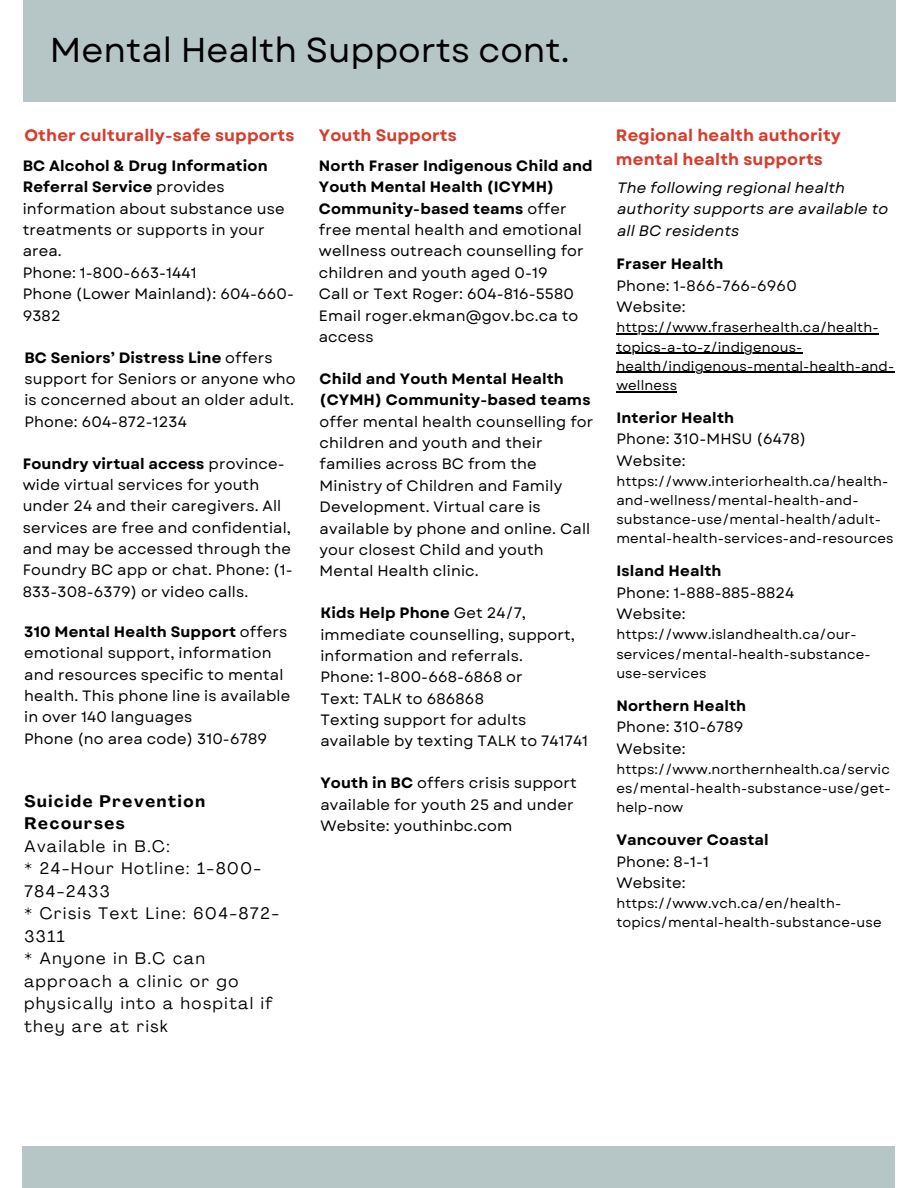
<style>
.page{position:relative;width:918px;height:1188px;background:#fff}
.page>*{position:absolute;margin:0;border:0;box-sizing:border-box;transform-origin:0 0}
.t1{font:34.5px "Garet";color:#000}
.t2{font:16.5px/22.5px "Agrandir";letter-spacing:.1em;color:#000}
.t3{font:700 16.5px/23.7px "Garet";letter-spacing:.01em;color:#d63d2c}
.t4{font:15px/21.3px "Garet";letter-spacing:.01em;color:#000}
.t5{font:italic 15px/21.3px "Garet";letter-spacing:.01em;color:#000}
.t6{font:700 15px "Garet";letter-spacing:.01em;color:#000}
.t7{font:13.5px/19.2px "Garet";letter-spacing:.01em;color:#000}
.s1{font-weight:700}
</style>
<div class="page">
<div style="left:23px;top:0;width:872px;height:102px;background:#b6c6c6"></div>
<div style="left:23px;top:1146px;width:872px;height:42px;background:#b6c6c6"></div>
<hr style="left:616px;top:334px;width:263px;height:1px;background:#000">
<hr style="left:616px;top:353px;width:187px;height:1px;background:#000">
<hr style="left:616px;top:372px;width:278px;height:1px;background:#000">
<hr style="left:616px;top:391px;width:61px;height:1px;background:#000">
<h1 class="t1" style="left:50px;top:25px;width:521px">Mental Health Supports cont.</h1>
<h2 class="t3" style="left:24px;top:123px;width:272px">Other culturally-safe supports</h2>
<h3 class="t4" style="left:23px;top:155px;width:273px"><span class="s1">BC Alcohol &amp; Drug Information<br>Referral Service</span> provides information about substance use treatments or supports in your area.<br>Phone: 1-800-663-1441<br>Phone (Lower Mainland): 604-660-<br>9382</h3>
<h3 class="t4" style="left:24px;top:347px;width:273px"><span class="s1">BC Seniors’ Distress Line</span> offers support for Seniors or anyone who is concerned about an older adult.<br>Phone: 604-872-1234</h3>
<h3 class="t4" style="left:23px;top:453px;width:271px"><span class="s1">Foundry virtual access</span> province&shy;wide virtual services for youth under 24 and their caregivers. All services are free and confidential, and may be accessed through the Foundry BC app or chat. Phone: (1- 833-308-6379) or video calls.</h3>
<h3 class="t4" style="left:24px;top:621px;width:268px"><span class="s1">310 Mental Health Support</span> offers emotional support, information and resources specific to mental health. This phone line is available in over 140 languages<br>Phone (no area code) 310-6789</h3>
<p class="t2" style="left:24px;top:791px;width:256px"><span class="s1">Suicide Prevention<br>Recourses<br></span>Available in B.C:<br>* 24-Hour Hotline: 1-800-<br>784-2433<br>* Crisis Text Line: 604-872-<br>3311<br>* Anyone in B.C can approach a clinic or go physically into a hospital if they are at risk</p>
<h3 class="t3" style="left:319px;top:123px;width:139px">Youth Supports</h3>
<h2 class="t4" style="left:319px;top:155px;width:275px"><span class="s1">North Fraser Indigenous Child and<br>Youth Mental Health (ICYMH)<br>Community-based teams</span> offer free mental health and emotional wellness outreach counselling for children and youth aged 0-19<br>Call or Text Roger: 604-816-5580<br>Email roger.ekman@gov.bc.ca to access</h2>
<h3 class="t4" style="left:320px;top:368px;width:275px"><span class="s1">Child and Youth Mental Health (CYMH) Community-based teams </span>offer mental health counselling for children and youth and their families across BC from the<br>Ministry of Children and Family<br>Development. Virtual care is available by phone and online. Call your closest Child and youth<br>Mental Health clinic.</h3>
<h3 class="t4" style="left:320px;top:602px;width:256px"><span class="s1">Kids Help Phone</span> Get 24/7, immediate counselling, support, information and referrals.<br>Phone: 1-800-668-6868 or<br>Text: TALK to 686868<br>Texting support for adults</h3>
<p class="t4" style="left:320px;top:731px;width:269px">available by texting TALK to 741741</p>
<p class="t4" style="left:320px;top:773px;width:258px"><span class="s1">Youth in BC</span> offers crisis support available for youth 25 and under<br>Website: youthinbc.com</p>
<p class="t3" style="left:616px;top:123px;width:226px">Regional health authority mental health supports</p>
<h2 class="t5" style="left:617px;top:177px;width:273px">The following regional health authority supports are available to all BC residents</h2>
<h3 class="t6" style="left:616px;top:253px;width:109px">Fraser Health</h3>
<h3 class="t4" style="left:616px;top:275px;width:182px">Phone: 1-866-766-6960</h3>
<h3 class="t4" style="left:616px;top:296px;width:71px">Website:</h3>
<p class="t7" style="left:616px;top:318px;width:279px">https://www.fraserhealth.ca/health&shy;topics-a-to-z/indigenous&shy;health/indigenous-mental-health-and&shy;wellness</p>
<p class="t6" style="left:616px;top:407px;width:119px">Interior Health</p>
<p class="t4" style="left:616px;top:429px;width:191px">Phone: 310-MHSU (6478)</p>
<p class="t4" style="left:616px;top:450px;width:71px">Website:</p>
<p class="t7" style="left:616px;top:472px;width:279px">https://www.interiorhealth.ca/health&shy;and-wellness/mental-health-and&shy;substance-use/mental-health/adult&shy;mental-health-services-and-resources</p>
<p class="t6" style="left:616px;top:560px;width:107px">Island Health</p>
<p class="t4" style="left:616px;top:582px;width:180px">Phone: 1-888-885-8824</p>
<p class="t4" style="left:616px;top:603px;width:71px">Website:</p>
<p class="t7" style="left:616px;top:625px;width:256px">https://www.islandhealth.ca/our&shy;services/mental-health-substance&shy;use-services</p>
<p class="t6" style="left:616px;top:695px;width:131px">Northern Health</p>
<p class="t4" style="left:616px;top:716px;width:129px">Phone: 310-6789</p>
<p class="t4" style="left:616px;top:738px;width:71px">Website:</p>
<p class="t7" style="left:616px;top:760px;width:276px;text-align:justify">https://www.northernhealth.ca/servic es/mental-health-substance-use/get&shy;help-now</p>
<p class="t6" style="left:616px;top:829px;width:154px">Vancouver Coastal</p>
<p class="t4" style="left:616px;top:851px;width:94px">Phone: 8-1-1</p>
<p class="t4" style="left:616px;top:872px;width:71px">Website:</p>
<p class="t7" style="left:616px;top:894px;width:267px">https://www.vch.ca/en/health&shy;topics/mental-health-substance-use</p>
</div>
